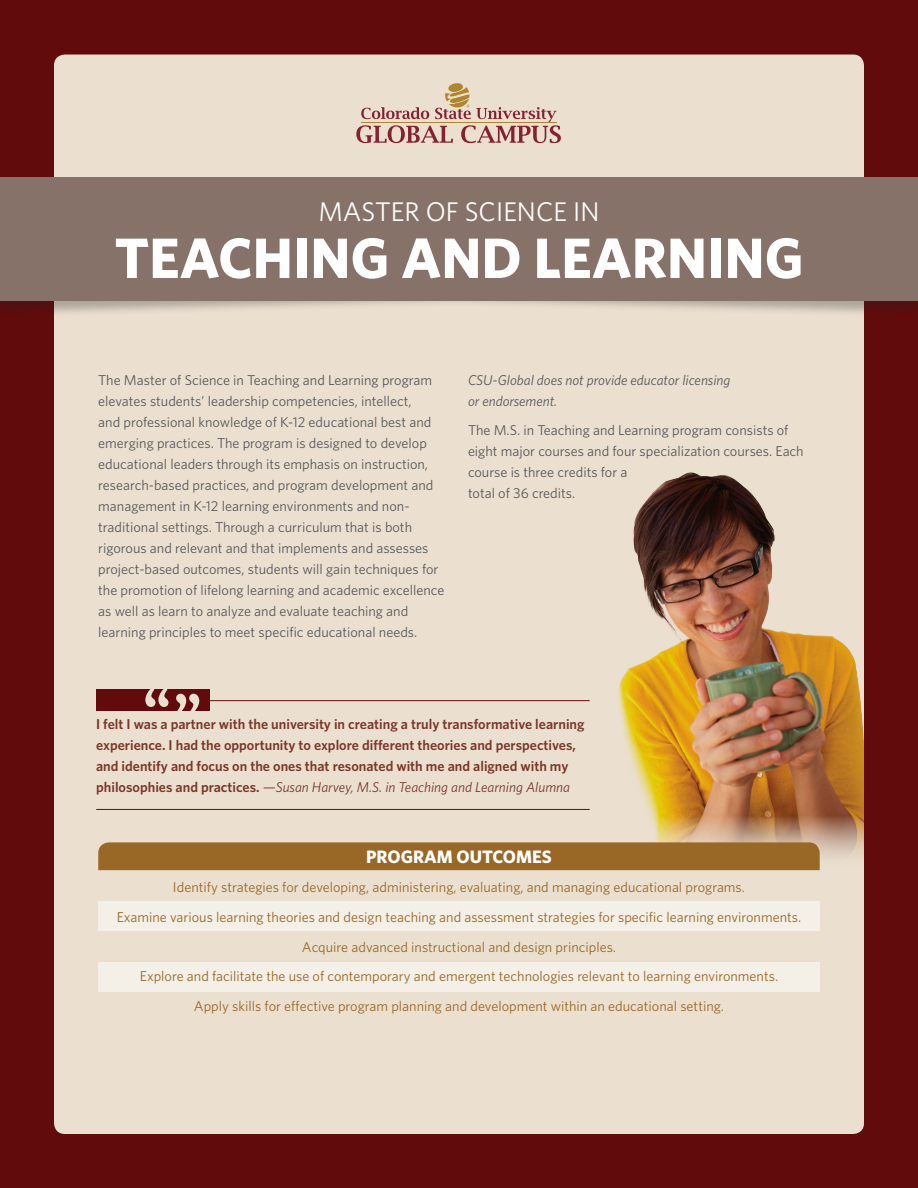
<style>
.page{position:relative;width:918px;height:1188px;background:#620b0c}
.page>*{position:absolute;margin:0;border:0;box-sizing:border-box;transform-origin:0 0}
.t1{font:condensed 60px "Bernard";color:#ebe0d0}
.t2{font:700 57px "Whitney";color:#fff}
.t3{font:27px "Whitney";color:#fff}
.t4{font:700 18px "Whitney";color:#fff}
.t5{font:14.25px/21px "Whitney";color:#57585a}
.t6{font:14.25px "Whitney";color:#996827}
.t7{font:600 14.25px/21px "Whitney";color:#7a362a}
.t8{font:italic 14.25px/21px "Whitney";color:#57585a}
.s1{font-weight:400;font-style:italic}
</style>
<div class="page">
<div style="left:54px;top:55px;width:810px;height:1079px;background:#ebe0d0;border-radius:11px"></div>
<img style="left:618px;top:472px;width:246px;height:386px">
<div style="left:0;top:216px;width:918px;height:103px;background:#231f20;opacity:.3"></div>
<svg style="left:356px;top:83px;width:205px;height:60px"></svg>
<div style="left:0;top:177px;width:918px;height:123px;background:#877269"></div>
<div style="left:98px;top:901px;width:722px;height:30px;background:#f4efe7"></div>
<div style="left:98px;top:962px;width:722px;height:30px;background:#f4efe7"></div>
<div style="left:98px;top:842px;width:722px;height:28px;background:#996827"></div>
<hr style="left:186px;top:700px;width:404px;height:1px;background:#620b0c">
<hr style="left:96px;top:809px;width:494px;height:1px;background:#620b0c">
<div style="left:96px;top:690px;width:114px;height:21px;background:#620b0c"></div>
<p class="t3" style="left:319px;top:194px;width:282px">MASTER OF SCIENCE IN</p>
<p class="t2" style="left:114px;top:220px;width:691px">TEACHING AND LEARNING</p>
<p class="t5" style="left:98px;top:369px;width:348px">The Master of Science in Teaching and Learning program elevates students’ leadership competencies, intellect,<br>and professional knowledge of K-12 educational best and emerging practices. The program is designed to develop educational leaders through its emphasis on instruction, research-based practices, and program development and management in K-12 learning environments and non&shy;traditional settings. Through a curriculum that is both rigorous and relevant and that implements and assesses project-based outcomes, students will gain techniques for the promotion of lifelong learning and academic excellence as well as learn to analyze and evaluate teaching and learning principles to meet specific educational needs.</p>
<p class="t8" style="left:468px;top:369px;width:264px">CSU-Global does not provide educator licensing or endorsement.</p>
<p class="t5" style="left:468px;top:419px;width:337px">The M.S. in Teaching and Learning program consists of eight major courses and four specialization courses. Each course is three credits for a<br>total of 36 credits.</p>
<p class="t1" style="left:143px;top:678px;width:30px">“</p>
<p class="t1" style="left:173px;top:684px;width:30px">”</p>
<p class="t7" style="left:96px;top:714px;width:490px">I felt I was a partner with the university in creating a truly transformative learning experience. I had the opportunity to explore different theories and perspectives, and identify and focus on the ones that resonated with me and aligned with my philosophies and practices. <span class="s1">—Susan Harvey, M.S. in Teaching and Learning Alumna</span></p>
<p class="t4" style="left:366px;top:844px;width:187px">PROGRAM OUTCOMES</p>
<p class="t6" style="left:173px;top:878px;width:574px">Identify strategies for developing, administering, evaluating, and managing educational programs.</p>
<p class="t6" style="left:117px;top:907px;width:686px">Examine various learning theories and design teaching and assessment strategies for specific learning environments.</p>
<p class="t6" style="left:302px;top:937px;width:316px">Acquire advanced instructional and design principles.</p>
<p class="t6" style="left:140px;top:967px;width:640px">Explore and facilitate the use of contemporary and emergent technologies relevant to learning environments.</p>
<p class="t6" style="left:194px;top:996px;width:532px">Apply skills for effective program planning and development within an educational setting.</p>
</div>
